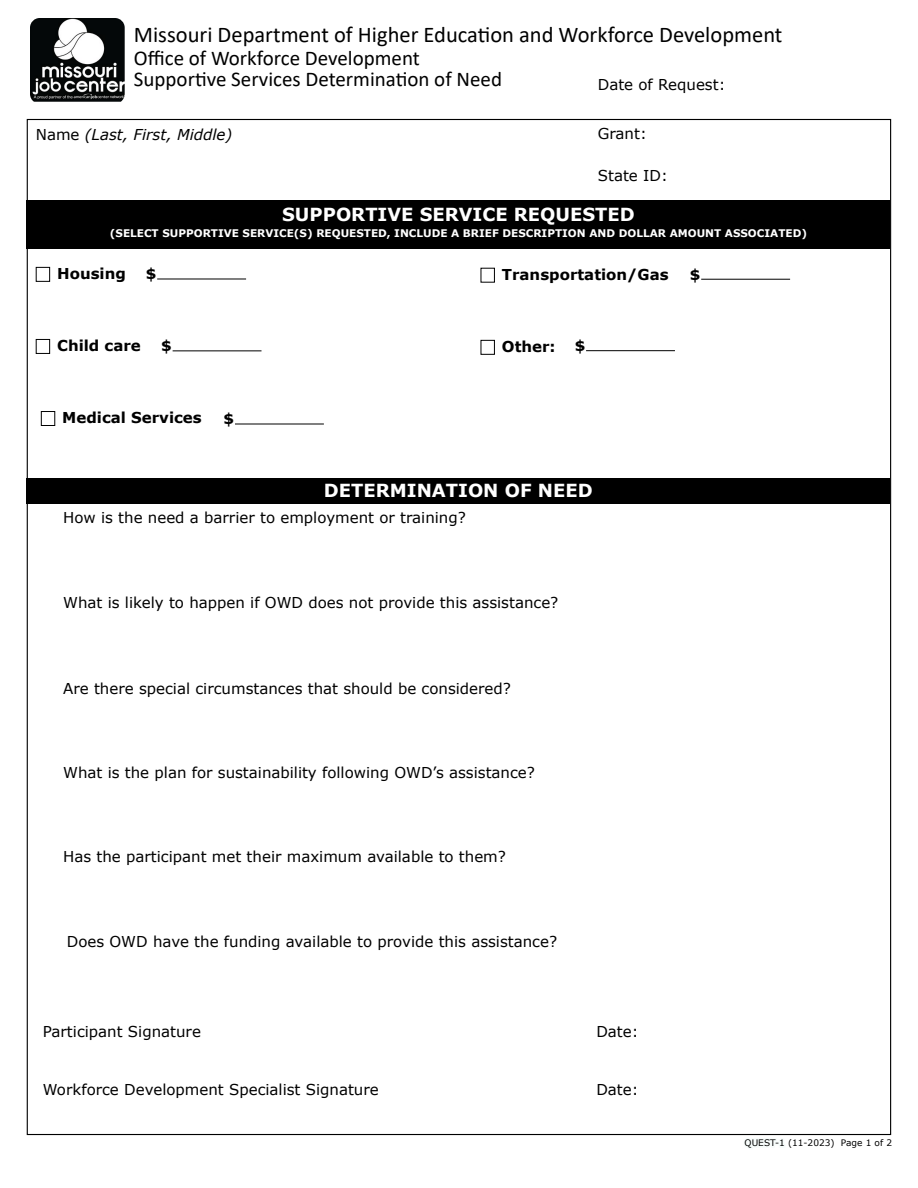
<style>
.page{position:relative;width:918px;height:1188px;background:#fff}
.page>*{position:absolute;margin:0;border:0;box-sizing:border-box;transform-origin:0 0}
.t1{font:22.5px "Calibri";color:#000}
.t2{font:21px "Calibri";color:#000}
.t3{font:700 18px "Verdana";color:#fff}
.t4{font:15px "Verdana";color:#000}
.t5{font:700 15px "Verdana";color:#000}
.t6{font:italic 15px "Verdana";color:#000}
.t7{font:700 10.5px "Verdana";color:#fff}
.t8{font:9px "Verdana";color:#000}
.s1{font-style:normal}
.s2{color:#f7fcfb}
</style>
<div class="page">
<img style="left:30px;top:18px;width:95px;height:84px">
<div style="left:27px;top:200px;width:863px;height:49px;background:#000"></div>
<div style="left:36px;top:267px;width:14px;height:15px;border:1px solid #000"></div>
<div style="left:41px;top:411px;width:14px;height:15px;border:1px solid #000"></div>
<div style="left:481px;top:340px;width:14px;height:15px;border:1px solid #000"></div>
<div style="left:27px;top:478px;width:863px;height:26px;background:#000"></div>
<hr style="left:157px;top:279px;width:89px;height:1px;background:#000">
<hr style="left:235px;top:424px;width:89px;height:1px;background:#000">
<hr style="left:701px;top:279px;width:89px;height:1px;background:#000">
<hr style="left:586px;top:350px;width:89px;height:1px;background:#000">
<div style="left:36px;top:339px;width:14px;height:15px;border:1px solid #000"></div>
<hr style="left:173px;top:350px;width:89px;height:1px;background:#000">
<h1 class="t1" style="left:134px;top:19px;width:650px">Missouri Department of Higher Education and Workforce Development</h1>
<h1 class="t2" style="left:134px;top:43px;width:288px">Office of Workforce Development</h1>
<h1 class="t2" style="left:134px;top:64px;width:370px">Supportive Services Determination of Need</h1>
<p class="t4" style="left:598px;top:74px;width:129px">Date of Request:</p>
<p class="t6" style="left:36px;top:124px;width:198px"><span class="s1">Name</span> (Last, First, Middle)</p>
<p class="t4" style="left:598px;top:123px;width:50px">Grant:</p>
<p class="t4" style="left:598px;top:165px;width:72px">State ID:</p>
<h2 class="t3" style="left:282px;top:201px;width:354px">SUPPORTIVE SERVICE REQUESTED</h2>
<h2 class="t7" style="left:110px;top:226px;width:699px">(SELECT SUPPORTIVE SERVICE(S) REQUESTED, INCLUDE A BRIEF DESCRIPTION AND DOLLAR AMOUNT ASSOCIATED)</h2>
<p class="t5" style="left:146px;top:263px;width:12px">$</p>
<p class="t5" style="left:57px;top:263px;width:70px">Housing</p>
<p class="t5" style="left:502px;top:264px;width:168px">Transportation/Gas</p>
<p class="t5" style="left:57px;top:335px;width:85px">Child care</p>
<p class="t5" style="left:161px;top:335px;width:12px">$</p>
<p class="t5" style="left:575px;top:335px;width:12px">$</p>
<p class="t5" style="left:502px;top:336px;width:55px">Other:</p>
<p class="t5" style="left:690px;top:263px;width:12px">$</p>
<p class="t5" style="left:62px;top:407px;width:141px">Medical Services</p>
<p class="t5" style="left:224px;top:408px;width:12px">$</p>
<h2 class="t3" style="left:324px;top:478px;width:270px">DETERMINATION OF NEED</h2>
<p class="t4" style="left:63px;top:507px;width:404px">How is the need a barrier to employment or training?</p>
<p class="t4" style="left:63px;top:593px;width:497px">What is likely to happen if OWD does not provide this assistance?</p>
<p class="t4" style="left:63px;top:678px;width:449px">Are there special circumstances that should be considered?</p>
<p class="t4" style="left:63px;top:762px;width:473px">What is the plan for sustainability following OWD’s assistance?</p>
<p class="t4" style="left:63px;top:846px;width:444px">Has the participant met their maximum available to them?</p>
<p class="t4" style="left:67px;top:932px;width:492px">Does OWD have the funding available to provide this assistance?</p>
<p class="t4" style="left:43px;top:1021px;width:160px">Participant Signature</p>
<p class="t4" style="left:596px;top:1021px;width:44px">Date:</p>
<p class="t4" style="left:43px;top:1079px;width:337px">Workforce Development Specialist Signature</p>
<p class="t4" style="left:596px;top:1079px;width:44px">Date:</p>
<p class="t8" style="left:745px;top:1137px;width:149px"><span class="s2">QUEST-1</span> (11-2023) Page 1 of 2</p>
</div>
